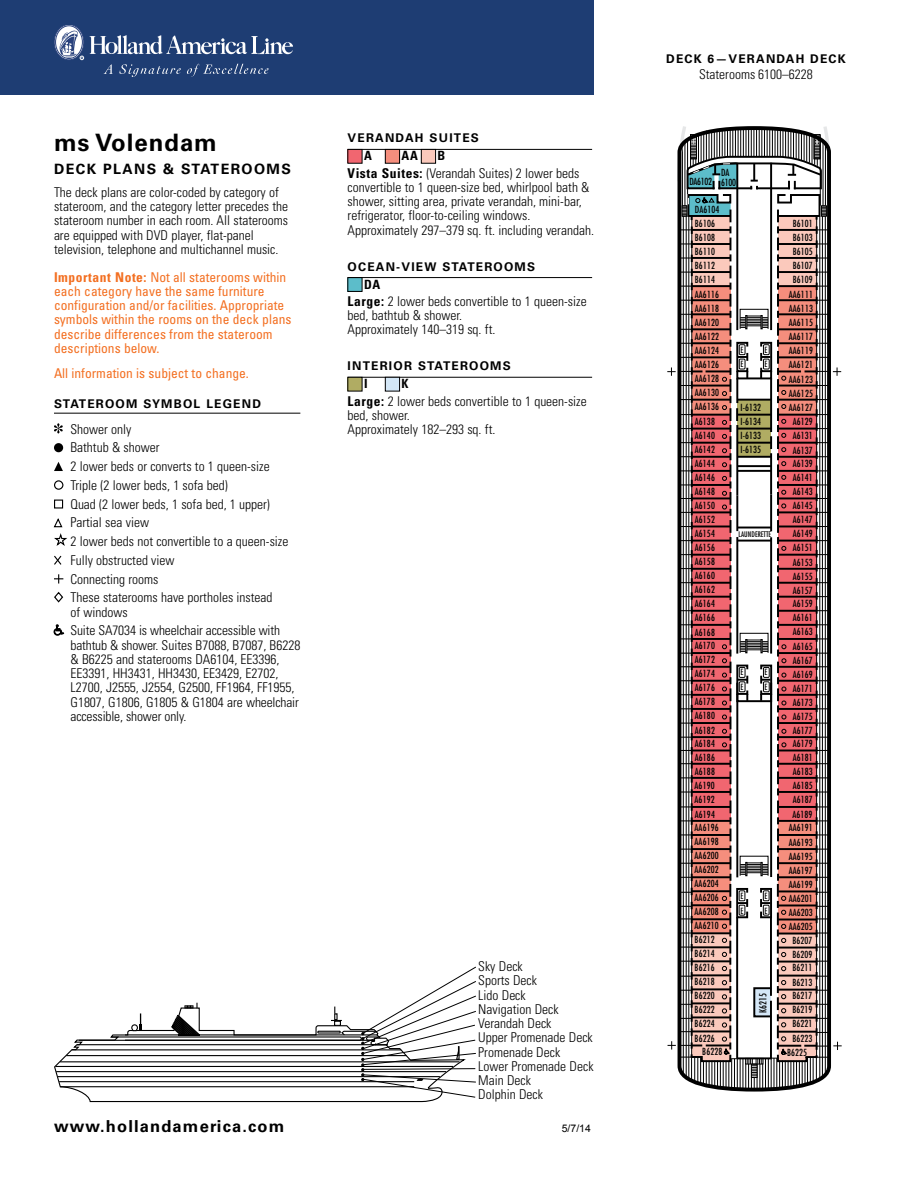
<style>
.page{position:relative;width:918px;height:1188px;background:#fff}
.page>*{position:absolute;margin:0;border:0;box-sizing:border-box;transform-origin:0 0}
.t1{font:700 24px "Univers LT Std";letter-spacing:.04em;color:#000}
.t2{font:700 16.5px "Univers LT Std";letter-spacing:.07em;color:#000}
.t3{font:700 14.25px "Univers LT Std";letter-spacing:.1em;color:#000}
.t4{font:300 condensed 13.5px/14.2px "Univers LT Std";color:#000}
.t5{font:condensed 13.5px/14.2px "Univers LT Std";color:#f36f21}
.t6{font:700 condensed 12.75px "Univers LT Std";color:#000}
.t7{font:700 12px "Univers LT Std";letter-spacing:.1em;color:#000}
.t8{font:10.5px "Arial";color:#000}
.t9{font:condensed 9.6px/14.1px "Futura";letter-spacing:.01em;color:#000;text-align:justify}
.t10{font:condensed 8.4px/14.4px "Futura";color:#000}
.t11{font:condensed 7.5px "Futura";letter-spacing:.01em;color:#000}
.s1{font-weight:700}
</style>
<div class="page">
<hr style="left:54px;top:413px;width:246px;height:1px;background:#000">
<svg style="left:54px;top:423px;width:9px;height:11px"></svg>
<div style="left:54px;top:443px;width:9px;height:9px;background:#000;border-radius:50%"></div>
<svg style="left:54px;top:462px;width:9px;height:9px"></svg>
<div style="left:54px;top:480px;width:9px;height:10px;border:1px solid #000;border-radius:50%"></div>
<div style="left:54px;top:500px;width:9px;height:9px;border:1px solid #000"></div>
<svg style="left:53px;top:518px;width:14px;height:28px"></svg>
<svg style="left:54px;top:555px;width:8px;height:10px"></svg>
<svg style="left:54px;top:574px;width:9px;height:10px"></svg>
<svg style="left:54px;top:591px;width:10px;height:12px"></svg>
<svg style="left:54px;top:624px;width:10px;height:11px"></svg>
<hr style="left:348px;top:149px;width:244px;height:1px;background:#000">
<hr style="left:348px;top:277px;width:244px;height:1px;background:#000">
<hr style="left:348px;top:377px;width:244px;height:1px;background:#000">
<div style="left:348px;top:149px;width:14px;height:14px;background:#f16670"></div>
<div style="left:385px;top:149px;width:15px;height:14px;background:#f58e7d"></div>
<div style="left:385px;top:149px;width:15px;height:14px;border:1px solid #000"></div>
<div style="left:421px;top:149px;width:15px;height:14px;background:#fbc9bc"></div>
<div style="left:421px;top:149px;width:15px;height:14px;border:1px solid #000"></div>
<div style="left:348px;top:278px;width:14px;height:13px;background:#5cbdca"></div>
<div style="left:348px;top:277px;width:14px;height:15px;border:1px solid #000"></div>
<div style="left:348px;top:377px;width:14px;height:14px;background:#b0ac63"></div>
<div style="left:348px;top:377px;width:14px;height:14px;border:1px solid #000"></div>
<div style="left:385px;top:377px;width:15px;height:14px;background:#d4e7f7"></div>
<div style="left:385px;top:377px;width:15px;height:14px;border:1px solid #000"></div>
<svg style="left:54px;top:966px;width:422px;height:137px"></svg>
<svg style="left:667px;top:126px;width:175px;height:963px"></svg>
<div style="left:833px;top:163px;width:31px;height:62px;background:#fff"></div>
<div style="left:839px;top:1020px;width:26px;height:25px;background:#fff"></div>
<div style="left:0;top:0;width:594px;height:95px;background:#1e3d73"></div>
<svg style="left:54px;top:26px;width:239px;height:51px"></svg>
<h1 class="t1" style="left:54px;top:129px;width:164px">ms Volendam</h1>
<p class="t3" style="left:54px;top:160px;width:239px">DECK PLANS &amp; STATEROOMS</p>
<p class="t4" style="left:54px;top:185px;width:236px">The deck plans are color-coded by category of stateroom, and the category letter precedes the stateroom number in each room. All staterooms are equipped with DVD player, flat-panel television, telephone and multichannel music.</p>
<p class="t5" style="left:54px;top:270px;width:239px"><span class="s1">Important Note:</span> Not all staterooms within each category have the same furniture configuration and/or facilities. Appropriate symbols within the rooms on the deck plans describe differences from the stateroom descriptions below.</p>
<p class="t5" style="left:54px;top:366px;width:196px">All information is subject to change.</p>
<p class="t7" style="left:54px;top:397px;width:209px">STATEROOM SYMBOL LEGEND</p>
<p class="t4" style="left:70px;top:419px;width:219px;line-height:18.8px">Shower only<br>Bathtub &amp; shower<br>2 lower beds or converts to 1 queen-size<br>Triple (2 lower beds, 1 sofa bed)<br>Quad (2 lower beds, 1 sofa bed, 1 upper)<br>Partial sea view<br>2 lower beds not convertible to a queen-size<br>Fully obstructed view<br>Connecting rooms<br>These staterooms have portholes instead</p>
<p class="t4" style="left:71px;top:602px;width:211px;line-height:18.8px">of windows<br>Suite SA7034 is wheelchair accessible with</p>
<p class="t4" style="left:71px;top:638px;width:231px">bathtub &amp; shower. Suites B7088, B7087, B6228 &amp; B6225 and staterooms DA6104, EE3396, EE3391, HH3431, HH3430, EE3429, E2702, L2700, J2555, J2554, G2500, FF1964, FF1955, G1807, G1806, G1805 &amp; G1804 are wheelchair accessible, shower only.</p>
<p class="t7" style="left:348px;top:131px;width:133px">VERANDAH SUITES</p>
<p class="t6" style="left:364px;top:148px;width:9px">A</p>
<p class="t6" style="left:402px;top:148px;width:18px">AA</p>
<p class="t6" style="left:438px;top:148px;width:9px">B</p>
<p class="t4" style="left:348px;top:166px;width:248px"><span class="s1">Vista Suites:</span> (Verandah Suites) 2 lower beds convertible to 1 queen-size bed, whirlpool bath &amp; shower, sitting area, private verandah, mini-bar, refrigerator, floor-to-ceiling windows.<br>Approximately 297–379 sq. ft. including verandah.</p>
<p class="t7" style="left:348px;top:259px;width:189px">OCEAN-VIEW STATEROOMS</p>
<p class="t6" style="left:364px;top:276px;width:18px">DA</p>
<p class="t4" style="left:348px;top:294px;width:241px"><span class="s1">Large:</span> 2 lower beds convertible to 1 queen-size bed, bathtub &amp; shower.<br>Approximately 140–319 sq. ft.</p>
<p class="t7" style="left:348px;top:359px;width:165px">INTERIOR STATEROOMS</p>
<p class="t6" style="left:364px;top:376px;width:5px">I</p>
<p class="t6" style="left:402px;top:376px;width:9px">K</p>
<p class="t4" style="left:348px;top:394px;width:241px"><span class="s1">Large:</span> 2 lower beds convertible to 1 queen-size bed, shower.<br>Approximately 182–293 sq. ft.</p>
<p class="t4" style="left:478px;top:959px;width:117px">Sky Deck<br>Sports Deck<br>Lido Deck<br>Navigation Deck<br>Verandah Deck<br>Upper Promenade Deck<br>Promenade Deck<br>Lower Promenade Deck<br>Main Deck<br>Dolphin Deck</p>
<p class="t2" style="left:54px;top:1116px;width:232px">www.hollandamerica.com</p>
<p class="t8" style="left:562px;top:1121px;width:31px">5/7/14</p>
<p class="t7" style="left:666px;top:51px;width:181px">DECK 6—VERANDAH DECK</p>
<p class="t4" style="left:699px;top:67px;width:115px">Staterooms 6100–6228</p>
<p class="t9" style="left:689px;top:174px;width:24px">DA6102</p>
<p class="t9" style="left:721px;top:167px;width:16px;line-height:9.8px">DA<br>6100</p>
<p class="t9" style="left:695px;top:217px;width:26px;text-align:left">B6106<br>B6108<br>B6110<br>B6112<br>B6114<br>AA6116<br>AA6118<br>AA6120<br>AA6122<br>AA6124<br>AA6126<br>AA6128<br>AA6130<br>AA6136</p>
<p class="t9" style="left:695px;top:414px;width:22px">A6138<br>A6140<br>A6142<br>A6144<br>A6146<br>A6148<br>A6150<br>A6152<br>A6154<br>A6156<br>A6158<br>A6160<br>A6162<br>A6164<br>A6166<br>A6168<br>A6170<br>A6172<br>A6174<br>A6176<br>A6178<br>A6180<br>A6182<br>A6184<br>A6186<br>A6188<br>A6190<br>A6192<br>A6194</p>
<p class="t9" style="left:695px;top:820px;width:26px;text-align:left">AA6196<br>AA6198<br>AA6200<br>AA6202<br>AA6204<br>AA6206<br>AA6208<br>AA6210<br>B6212<br>B6214<br>B6216<br>B6218<br>B6220<br>B6222<br>B6224<br>B6226</p>
<p class="t9" style="left:702px;top:1044px;width:22px">B6228</p>
<p class="t9" style="left:695px;top:202px;width:26px">DA6104</p>
<p class="t10" style="left:740px;top:343px;width:4px">E<br>E</p>
<p class="t10" style="left:765px;top:343px;width:4px">E<br>E</p>
<p class="t9" style="left:741px;top:400px;width:22px">I-6132<br>I-6134<br>I-6133<br>I-6135</p>
<p class="t11" style="left:739px;top:529px;width:34px">LAUNDERETTE</p>
<p class="t10" style="left:740px;top:665px;width:4px">E<br>E</p>
<p class="t10" style="left:765px;top:665px;width:4px">E<br>E</p>
<p class="t10" style="left:740px;top:889px;width:4px">E<br>E</p>
<p class="t10" style="left:765px;top:889px;width:4px">E<br>E</p>
<p class="t9" style="left:756px;top:1013px;width:22px;rotate:-90deg">K6215</p>
<p class="t9" style="left:789px;top:216px;width:26px;text-align:center">B6101<br>B6103<br>B6105<br>B6107<br>B6109<br>AA6111<br>AA6113<br>AA6115<br>AA6117<br>AA6119<br>AA6121<br>AA6123<br>AA6125<br>AA6127<br>A6129<br>A6131<br>A6137<br>A6139<br>A6141<br>A6143<br>A6145<br>A6147<br>A6149<br>A6151<br>A6153<br>A6155<br>A6157<br>A6159<br>A6161<br>A6163<br>A6165</p>
<p class="t9" style="left:792px;top:653px;width:22px">A6167<br>A6169<br>A6171<br>A6173<br>A6175<br>A6177<br>A6179<br>A6181<br>A6183<br>A6185<br>A6187<br>A6189</p>
<p class="t9" style="left:789px;top:820px;width:26px;text-align:center">AA6191<br>AA6193<br>AA6195<br>AA6197<br>AA6199<br>AA6201<br>AA6203<br>AA6205<br>B6207<br>B6209</p>
<p class="t9" style="left:792px;top:960px;width:22px;line-height:15.1px">B6211<br>B6213</p>
<p class="t9" style="left:792px;top:988px;width:22px">B6217<br>B6219<br>B6221<br>B6223</p>
<p class="t9" style="left:787px;top:1045px;width:22px">B6225</p>
</div>
